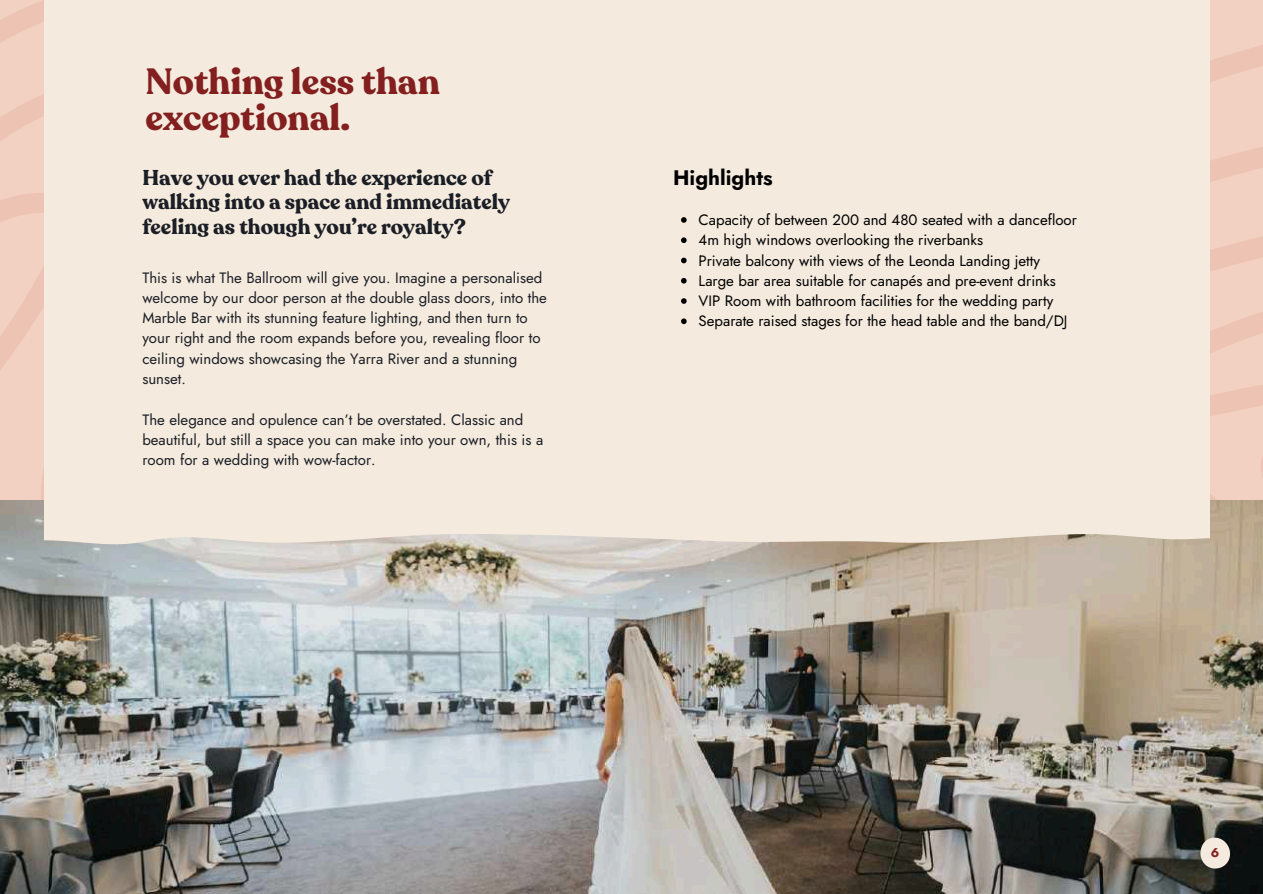
<style>
.page{position:relative;width:1263px;height:894px;background:#fff}
.page>*{position:absolute;margin:0;border:0;box-sizing:border-box;transform-origin:0 0}
.t1{font:700 36px/36px "Recoleta";color:#83201f}
.t2{font:700 21.15px/24.8px "Recoleta";color:#1b1e25}
.t3{font:700 21px "Jost";color:#000}
.t4{font:15px/20.2px "Jost";color:#1b1e25}
.t5{font:15px/20.2px "Jost";color:#000}
.t6{font:700 12.75px "Jost";color:#83201f}
</style>
<div class="page">
<svg style="left:1209px;top:0;width:54px;height:500px;background:#f1d1c2"></svg>
<svg style="left:0;top:69px;width:45px;height:431px;background:#f1cfbf"></svg>
<svg style="left:0;top:187px;width:45px;height:298px;background:#f1cebf"></svg>
<img style="left:0;top:500px;width:1263px;height:393px">
<div style="left:45px;top:0;width:1164px;height:546px;background:#f4eade"></div>
<svg style="left:681px;top:217px;width:6px;height:6px"></svg>
<svg style="left:681px;top:237px;width:6px;height:6px"></svg>
<svg style="left:681px;top:257px;width:6px;height:6px"></svg>
<svg style="left:681px;top:278px;width:6px;height:5px"></svg>
<svg style="left:681px;top:298px;width:6px;height:6px"></svg>
<svg style="left:681px;top:318px;width:6px;height:6px"></svg>
<svg style="left:1200px;top:837px;width:31px;height:31px"></svg>
<h1 class="t1" style="left:146px;top:65px;width:296px">Nothing less than exceptional.</h1>
<h2 class="t2" style="left:142px;top:165px;width:369px">Have you ever had the experience of walking into a space and immediately feeling as though you’re royalty?</h2>
<p class="t4" style="left:142px;top:267px;width:406px">This is what The Ballroom will give you. Imagine a personalised welcome by our door person at the double glass doors, into the Marble Bar with its stunning feature lighting, and then turn to your right and the room expands before you, revealing floor to ceiling windows showcasing the Yarra River and a stunning sunset.</p>
<p class="t4" style="left:142px;top:409px;width:402px">The elegance and opulence can’t be overstated. Classic and beautiful, but still a space you can make into your own, this is a room for a wedding with wow-factor.</p>
<h3 class="t3" style="left:673px;top:162px;width:101px">Highlights</h3>
<p class="t5" style="left:699px;top:210px;width:380px">Capacity of between 200 and 480 seated with a dancefloor 4m high windows overlooking the riverbanks<br>Private balcony with views of the Leonda Landing jetty Large bar area suitable for canapés and pre-event drinks VIP Room with bathroom facilities for the wedding party Separate raised stages for the head table and the band/DJ</p>
<p class="t6" style="left:1211px;top:843px;width:10px">6</p>
</div>
